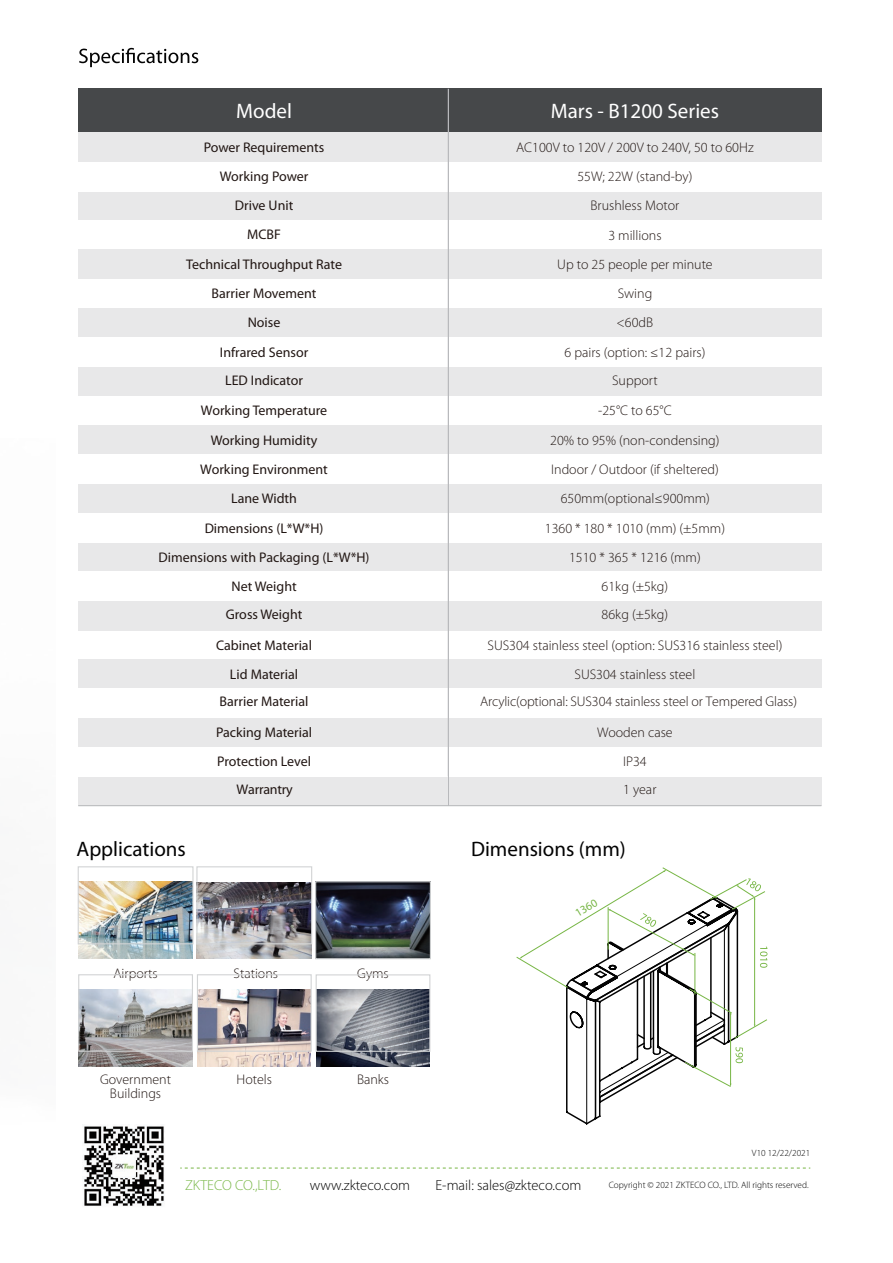
<style>
.page{position:relative;width:893px;height:1263px;background:#fff}
.page>*{position:absolute;margin:0;border:0;box-sizing:border-box;transform-origin:0 0}
.t1{font:21px "Myriad Pro";color:#030303}
.t2{font:21px "Myriad Pro";color:#fff}
.t3{font:300 14.55px "Myriad Pro";color:#030303}
.t4{font:300 14.55px "Myriad Pro";color:#77b645}
.t5{font:300 13.95px/29.2px "Myriad Pro";color:#211613;text-align:center}
.t6{font:13.95px/29.4px "Myriad Pro";color:#211613;text-align:center}
.t7{font:11.55px "Myriad Pro";color:#77b645}
.t8{font:300 9.3px "Myriad Pro";color:#030303}
</style>
<div class="page">
<img style="left:84px;top:1125px;width:80px;height:81px">
<svg style="left:180px;top:1168px;width:630px;height:1px"></svg>
<svg style="left:79px;top:48px;width:119px;height:19px"></svg>
<svg style="left:516px;top:867px;width:251px;height:258px"></svg>
<img style="left:79px;top:990px;width:113px;height:76px">
<div style="left:78px;top:974px;width:115px;height:78px;border:1px solid #d2d4d5"></div>
<img style="left:79px;top:882px;width:113px;height:77px">
<div style="left:78px;top:866px;width:116px;height:78px;border:1px solid #d2d4d5"></div>
<img style="left:198px;top:990px;width:113px;height:76px">
<div style="left:197px;top:974px;width:115px;height:78px;border:1px solid #d2d4d5"></div>
<img style="left:197px;top:882px;width:114px;height:76px">
<div style="left:196px;top:866px;width:116px;height:78px;border:1px solid #d2d4d5"></div>
<img style="left:316px;top:990px;width:114px;height:76px">
<div style="left:316px;top:974px;width:114px;height:78px;border:1px solid #d2d4d5"></div>
<img style="left:317px;top:883px;width:112px;height:74px">
<div style="left:315px;top:881px;width:116px;height:78px;border:1px solid #d2d4d5"></div>
<div style="left:78px;top:89px;width:743px;height:44px;background:#46484a"></div>
<div style="left:78px;top:191px;width:743px;height:30px;background:#e8e8e9"></div>
<div style="left:78px;top:250px;width:743px;height:29px;background:#e8e8e9"></div>
<div style="left:78px;top:308px;width:743px;height:30px;background:#e8e8e9"></div>
<div style="left:78px;top:367px;width:743px;height:29px;background:#e8e8e9"></div>
<div style="left:78px;top:133px;width:743px;height:29px;background:#e8e8e9"></div>
<div style="left:78px;top:484px;width:743px;height:29px;background:#e8e8e9"></div>
<div style="left:78px;top:542px;width:743px;height:30px;background:#e8e8e9"></div>
<div style="left:78px;top:425px;width:743px;height:30px;background:#e8e8e9"></div>
<div style="left:78px;top:659px;width:743px;height:30px;background:#e8e8e9"></div>
<div style="left:78px;top:601px;width:743px;height:29px;background:#e8e8e9"></div>
<div style="left:78px;top:718px;width:743px;height:29px;background:#e8e8e9"></div>
<div style="left:78px;top:776px;width:743px;height:30px;background:#e8e8e9"></div>
<hr style="left:78px;top:805px;width:743px;height:1px;background:#97999d">
<hr style="left:448px;top:89px;width:1px;height:717px;background:#b8b9bc">
<h1 class="t2" style="left:236px;top:99px;width:57px">Model</h1>
<h1 class="t2" style="left:551px;top:99px;width:170px">Mars - B1200 Series</h1>
<p class="t6" style="left:204px;top:133px;width:122px;line-height:28.8px">Power Requirements<br>Working Power</p>
<p class="t5" style="left:516px;top:133px;width:239px">AC100V to 120V / 200V to 240V, 50 to 60Hz</p>
<p class="t5" style="left:577px;top:162px;width:116px">55W; 22W (stand-by)</p>
<p class="t6" style="left:235px;top:190px;width:60px">Drive Unit</p>
<p class="t5" style="left:591px;top:191px;width:90px">Brushless Motor</p>
<p class="t6" style="left:186px;top:220px;width:157px">MCBF<br>Technical Throughput Rate</p>
<p class="t5" style="left:608px;top:220px;width:55px">3 millions</p>
<p class="t5" style="left:557px;top:250px;width:157px">Up to 25 people per minute</p>
<p class="t6" style="left:212px;top:279px;width:106px">Barrier Movement</p>
<p class="t6" style="left:248px;top:308px;width:34px">Noise</p>
<p class="t5" style="left:617px;top:279px;width:38px;text-align:left">Swing &lt;60dB</p>
<p class="t6" style="left:220px;top:338px;width:90px">Infrared Sensor</p>
<p class="t5" style="left:565px;top:338px;width:142px">6 pairs (option: ≤12 pairs)</p>
<p class="t6" style="left:225px;top:366px;width:79px">LED Indicator</p>
<p class="t5" style="left:612px;top:366px;width:47px">Support</p>
<p class="t6" style="left:200px;top:396px;width:129px">Working Temperature<br>Working Humidity<br>Working Environment<br>Lane Width</p>
<p class="t5" style="left:598px;top:396px;width:75px">-25°C to 65°C</p>
<p class="t5" style="left:550px;top:426px;width:171px">20% to 95% (non-condensing)<br>Indoor / Outdoor (if sheltered)<br>650mm(optional≤900mm)</p>
<p class="t6" style="left:205px;top:514px;width:120px">Dimensions (L*W*H)</p>
<p class="t6" style="left:159px;top:543px;width:212px">Dimensions with Packaging (L*W*H)</p>
<p class="t5" style="left:545px;top:514px;width:182px">1360 * 180 * 1010 (mm) (±5mm)<br>1510 * 365 * 1216 (mm)</p>
<p class="t6" style="left:232px;top:572px;width:67px">Net Weight</p>
<p class="t5" style="left:602px;top:572px;width:68px">61kg (±5kg)</p>
<p class="t6" style="left:226px;top:600px;width:78px">Gross Weight</p>
<p class="t5" style="left:602px;top:600px;width:68px">86kg (±5kg)</p>
<p class="t6" style="left:216px;top:630px;width:97px">Cabinet Material</p>
<p class="t5" style="left:488px;top:630px;width:296px">SUS304 stainless steel (option: SUS316 stainless steel)</p>
<p class="t6" style="left:230px;top:659px;width:70px">Lid Material</p>
<p class="t5" style="left:575px;top:659px;width:122px">SUS304 stainless steel</p>
<p class="t6" style="left:220px;top:687px;width:90px">Barrier Material</p>
<p class="t5" style="left:480px;top:687px;width:318px">Arcylic(optional: SUS304 stainless steel or Tempered Glass)</p>
<p class="t6" style="left:216px;top:718px;width:98px">Packing Material</p>
<p class="t6" style="left:217px;top:747px;width:95px">Protection Level</p>
<p class="t5" style="left:597px;top:718px;width:77px">Wooden case<br>IP34</p>
<p class="t6" style="left:237px;top:775px;width:58px">Warrantry</p>
<p class="t5" style="left:623px;top:775px;width:35px">1 year</p>
<h1 class="t1" style="left:77px;top:837px;width:111px">Applications</h1>
<h1 class="t1" style="left:471px;top:837px;width:156px">Dimensions (mm)</h1>
<p class="t7" style="left:573px;top:908px;width:25px;rotate:-31deg">1360</p>
<p class="t5" style="left:113px;top:959px;width:46px">Airports</p>
<p class="t5" style="left:234px;top:959px;width:46px">Stations</p>
<p class="t5" style="left:357px;top:959px;width:33px">Gyms</p>
<p class="t5" style="left:100px;top:1073px;width:72px;line-height:13.5px">Government<br>Buildings</p>
<p class="t5" style="left:237px;top:1065px;width:37px">Hotels</p>
<p class="t5" style="left:357px;top:1065px;width:34px">Banks</p>
<p class="t8" style="left:752px;top:1148px;width:60px">V10 12/22/2021</p>
<p class="t3" style="left:310px;top:1177px;width:102px">www.zkteco.com</p>
<p class="t3" style="left:436px;top:1177px;width:147px">E-mail: sales@zkteco.com</p>
<p class="t4" style="left:185px;top:1177px;width:98px">ZKTECO CO.,LTD.</p>
<p class="t8" style="left:609px;top:1180px;width:201px">Copyright © 2021 ZKTECO CO., LTD. All rights reserved.</p>
</div>
